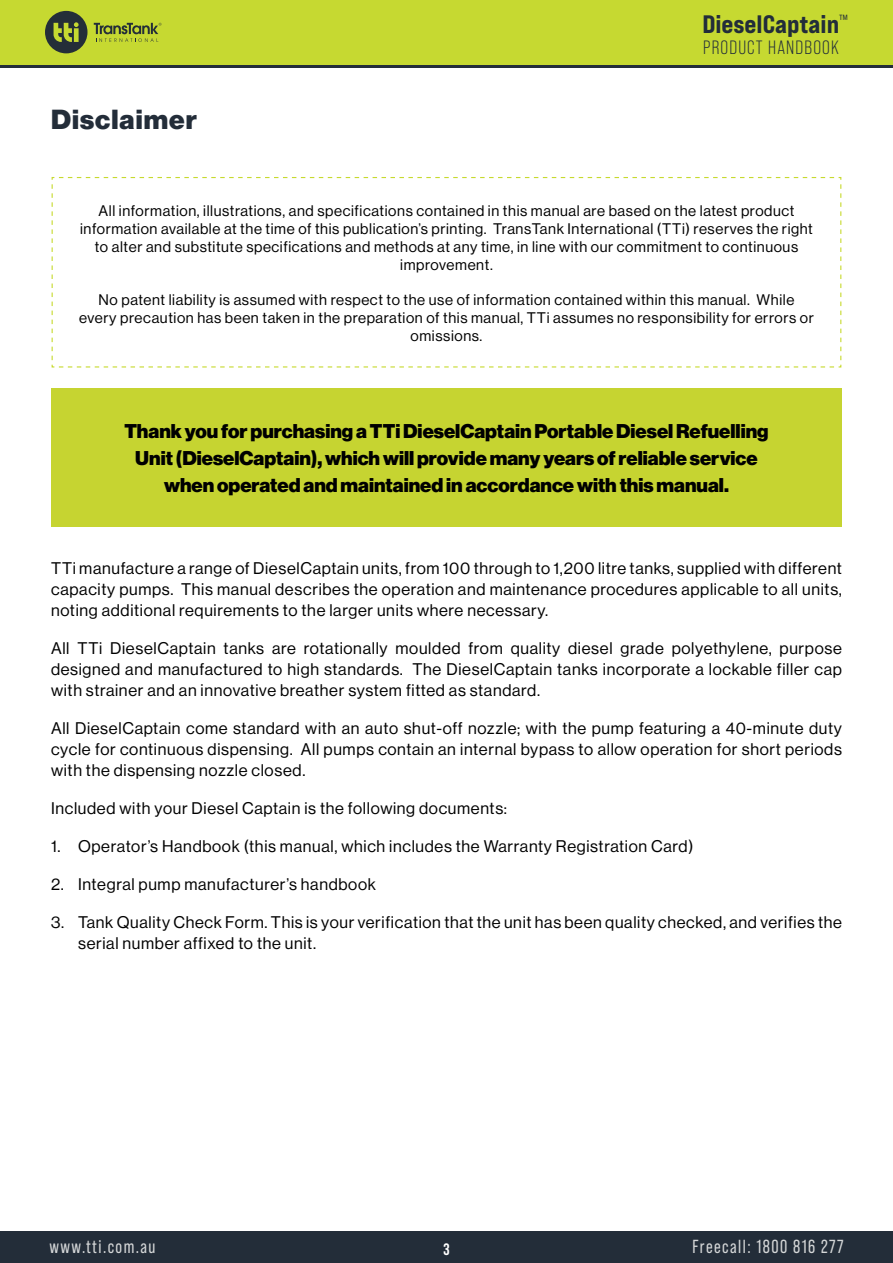
<style>
.page{position:relative;width:893px;height:1263px;background:#fff}
.page>*{position:absolute;margin:0;border:0;box-sizing:border-box;transform-origin:0 0}
.t1{font:900 27px "Neue Haas Display";letter-spacing:.04em;color:#232d39}
.t2{font:25.2px "Bebas Neue Pro Exp Eb";color:#222d3a}
.t3{font:900 19.5px/27px "Neue Haas Display";color:#000;text-align:center}
.t4{font:19.2px "Bebas Neue Pro";letter-spacing:.06em;color:#222d3a}
.t5{font:18.9px "Bebas Neue Pro";letter-spacing:.08em;color:#d4d6d7;scale:.95 1}
.t6{font:16.5px/21px "Neue Haas Display";letter-spacing:.04em;color:#000;text-align:justify}
.t7{font:700 16.5px "Bebas Neue Pro";color:#fff}
.t8{font:15px/18px "Neue Haas Display";letter-spacing:.04em;color:#000;text-align:center}
</style>
<div class="page">
<div style="left:0;top:1231px;width:893px;height:32px;background:#232d39"></div>
<svg style="left:0;top:64px;width:893px;height:4px;background:#4b5837"></svg>
<div style="left:0;top:0;width:893px;height:64px;background:#c6d931"></div>
<svg style="left:94px;top:23px;width:68px;height:19px"></svg>
<svg style="left:45px;top:11px;width:42px;height:42px"></svg>
<div style="left:51px;top:388px;width:791px;height:139px;background:#c6d431"></div>
<svg style="left:51px;top:177px;width:791px;height:191px"></svg>
<h1 class="t1" style="left:51px;top:103px;width:147px">Disclaimer</h1>
<h2 class="t2" style="left:702px;top:9px;width:147px">DieselCaptain<sup>™</sup></h2>
<p class="t4" style="left:703px;top:37px;width:137px">PRODUCT HANDBOOK</p>
<p class="t8" style="left:80px;top:202px;width:734px">All information, illustrations, and specifications contained in this manual are based on the latest product information available at the time of this publication’s printing. TransTank International (TTi) reserves the right to alter and substitute specifications and methods at any time, in line with our commitment to continuous improvement.</p>
<p class="t8" style="left:79px;top:291px;width:736px">No patent liability is assumed with respect to the use of information contained within this manual. While every precaution has been taken in the preparation of this manual, TTi assumes no responsibility for errors or omissions.</p>
<p class="t3" style="left:124px;top:418px;width:646px">Thank you for purchasing a TTi DieselCaptain Portable Diesel Refuelling<br>Unit (DieselCaptain), which will provide many years of reliable service when operated and maintained in accordance with this manual.</p>
<p class="t6" style="left:51px;top:558px;width:792px">TTi manufacture a range of DieselCaptain units, from 100 through to 1,200 litre tanks, supplied with different capacity pumps. This manual describes the operation and maintenance procedures applicable to all units, noting additional requirements to the larger units where necessary.</p>
<p class="t6" style="left:51px;top:638px;width:792px">All TTi DieselCaptain tanks are rotationally moulded from quality diesel grade polyethylene, purpose designed and manufactured to high standards. The DieselCaptain tanks incorporate a lockable filler cap with strainer and an innovative breather system fitted as standard.</p>
<p class="t6" style="left:51px;top:718px;width:792px">All DieselCaptain come standard with an auto shut-off nozzle; with the pump featuring a 40-minute duty cycle for continuous dispensing. All pumps contain an internal bypass to allow operation for short periods with the dispensing nozzle closed.</p>
<p class="t6" style="left:51px;top:798px;width:457px">Included with your Diesel Captain is the following documents:</p>
<p class="t6" style="left:51px;top:836px;width:644px">1. Operator’s Handbook (this manual, which includes the Warranty Registration Card)</p>
<p class="t6" style="left:51px;top:874px;width:326px">2. Integral pump manufacturer’s handbook</p>
<p class="t6" style="left:78px;top:912px;width:765px;text-indent:-27px">3. Tank Quality Check Form. This is your verification that the unit has been quality checked, and verifies the serial number affixed to the unit.</p>
<p class="t5" style="left:50px;top:1236px;width:113px">www.tti.com.au</p>
<p class="t7" style="left:443px;top:1239px;width:8px">3</p>
<p class="t5" style="left:692px;top:1236px;width:161px">Freecall: 1800 816 277</p>
</div>
